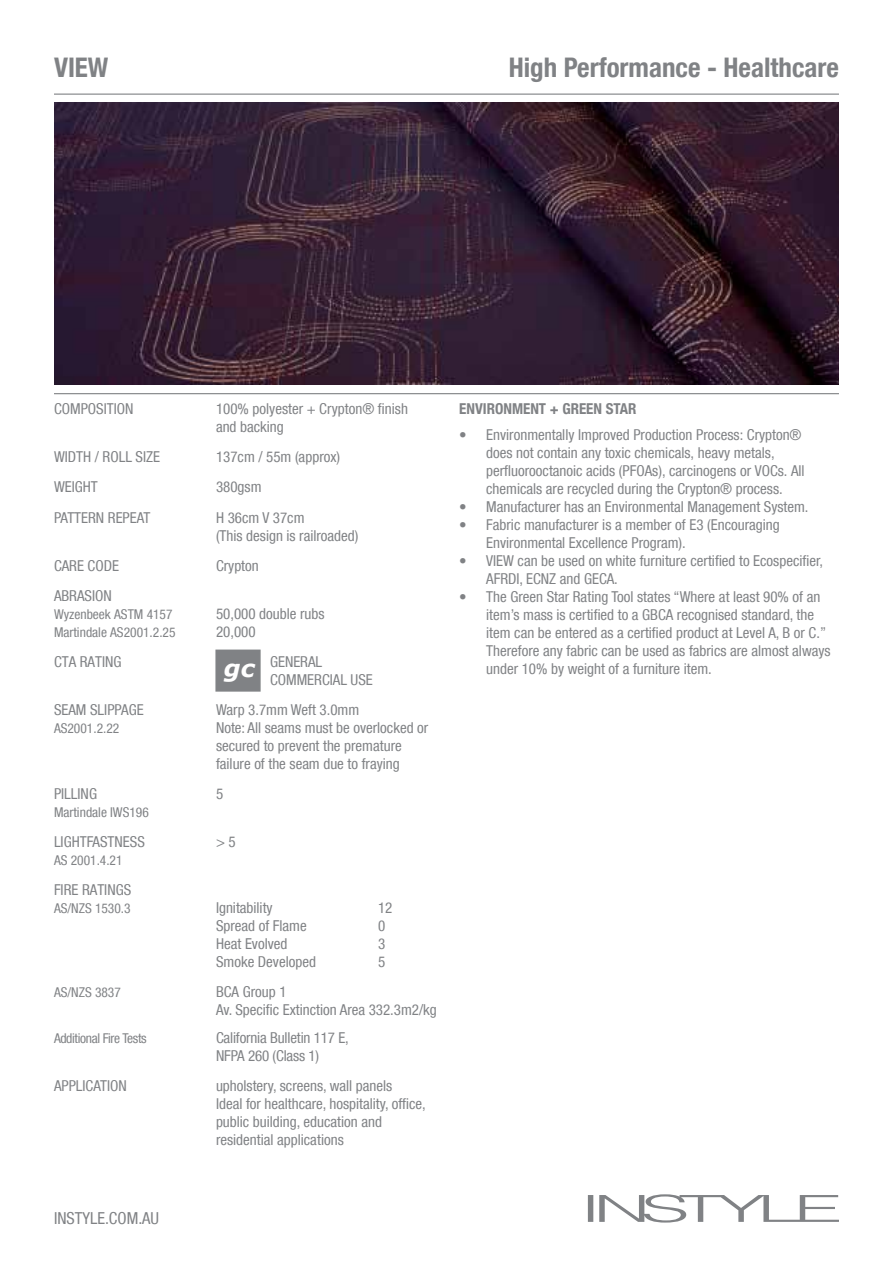
<style>
.page{position:relative;width:893px;height:1263px;background:#fff}
.page>*{position:absolute;margin:0;border:0;box-sizing:border-box;transform-origin:0 0}
.t1{font:700 condensed 27px "Helvetica Neue LT Com";color:#808285}
.t2{font:italic 700 24px "Verdana";color:#fff}
.t3{font:condensed 16.5px "Helvetica Neue LT Com";color:#808285}
.t4{font:condensed 15px/18px "Helvetica Neue LT Com";color:#808285}
.t5{font:700 condensed 15px "Helvetica Neue LT Com";color:#808285}
.t6{font:condensed 13.5px "Helvetica Neue LT Com";color:#808285}
.t7{font:condensed 13.5px "Helvetica Neue LT Com";letter-spacing:-.025em;color:#808285}
.s1{font-size:15px}
</style>
<div class="page">
<svg style="left:588px;top:1194px;width:251px;height:28px"></svg>
<hr style="left:54px;top:94px;width:785px;height:1px;background:#808285">
<hr style="left:54px;top:393px;width:785px;height:1px;background:#808285">
<div style="left:215px;top:649px;width:46px;height:43px;background:#808285;border:2px solid #808285"></div>
<img style="left:54px;top:102px;width:785px;height:282px">
<h1 class="t1" style="left:54px;top:52px;width:56px">VIEW</h1>
<h1 class="t1" style="left:509px;top:52px;width:332px">High Performance - Healthcare</h1>
<p class="t4" style="left:54px;top:400px;width:81px">COMPOSITION</p>
<p class="t4" style="left:216px;top:400px;width:193px">100% polyester + Crypton® finish and backing</p>
<p class="t4" style="left:54px;top:448px;width:103px">WIDTH / ROLL SIZE</p>
<p class="t4" style="left:216px;top:448px;width:126px">137cm / 55m (approx)</p>
<p class="t4" style="left:54px;top:478px;width:45px">WEIGHT</p>
<p class="t4" style="left:216px;top:478px;width:47px">380gsm</p>
<p class="t4" style="left:54px;top:508px;width:98px">PATTERN REPEAT</p>
<p class="t4" style="left:216px;top:508px;width:144px">H 36cm V 37cm<br>(This design is railroaded)</p>
<p class="t4" style="left:54px;top:556px;width:65px">CARE CODE</p>
<p class="t4" style="left:216px;top:556px;width:44px">Crypton</p>
<p class="t4" style="left:54px;top:586px;width:45px">ABRASION</p>
<p class="t6" style="left:54px;top:606px;width:76px">Wyzenbeek ASTM</p>
<p class="t6" style="left:147px;top:606px;width:27px">4157</p>
<p class="t4" style="left:216px;top:604px;width:110px">50,000 double rubs</p>
<p class="t6" style="left:54px;top:624px;width:123px">Martindale AS2001.2.25</p>
<p class="t4" style="left:216px;top:622px;width:41px">20,000</p>
<p class="t4" style="left:54px;top:652px;width:69px">CTA RATIN G</p>
<p class="t4" style="left:270px;top:652px;width:53px">GENERAL<br>COMME</p>
<p class="t5" style="left:459px;top:400px;width:179px">ENVIRONMENT + GREEN STAR</p>
<p class="t4" style="left:486px;top:425px;width:320px;text-indent:-27px">• Environmentally Improved Production Process: Crypton® does not contain any toxic chemicals, heavy metals, perfluorooctanoic acids (PFOAs), carcinogens or VOCs. All chemicals are recycled during the Crypton® process.</p>
<p class="t4" style="left:459px;top:497px;width:351px">• Manufacturer has an Environmental Management System.</p>
<p class="t4" style="left:486px;top:515px;width:295px;text-indent:-27px">• Fabric manufacturer is a member of E3 (Encouraging<br>Environmental Excellence Program).</p>
<p class="t4" style="left:486px;top:551px;width:338px;text-indent:-27px">• VIEW can be used on white furniture certified to Ecospecifier,<br>AFRDI, ECNZ and GECA.</p>
<p class="t4" style="left:486px;top:587px;width:346px;text-indent:-27px">• The Green Star Rating Tool states “Where at least 90% of an item’s mass is certified to a GBCA recognised standard, the item can be entered as a certified product at Level A, B or C.” Therefore any fabric can be used as fabrics are almost always</p>
<h2 class="t2" style="left:224px;top:651px;width:32px">gc</h2>
<p class="t4" style="left:486px;top:659px;width:227px">under 10% by weight of a furniture item.</p>
<p class="t4" style="left:314px;top:670px;width:45px">RCIAL USE</p>
<p class="t4" style="left:54px;top:700px;width:91px">SEAM SLI PPAGE</p>
<p class="t4" style="left:216px;top:700px;width:145px">Warp 3.7mm Weft 3.0mm</p>
<p class="t6" style="left:54px;top:720px;width:67px">AS2001.2.22</p>
<p class="t4" style="left:216px;top:718px;width:214px">Note: All seams must be overlocked or secured to prevent the premature failure of the seam due to fraying</p>
<p class="t4" style="left:54px;top:784px;width:14px">PILLIN</p>
<p class="t4" style="left:89px;top:784px;width:10px">G</p>
<p class="t4" style="left:216px;top:784px;width:9px">5</p>
<p class="t6" style="left:54px;top:804px;width:96px">Martindale IWS196</p>
<p class="t4" style="left:54px;top:832px;width:55px">LI GHTFASTNESS</p>
<p class="t4" style="left:216px;top:832px;width:21px">&gt; 5</p>
<p class="t6" style="left:54px;top:852px;width:70px">AS 2001.4.21</p>
<p class="t4" style="left:54px;top:880px;width:78px">FIRE RATIN GS</p>
<p class="t6" style="left:54px;top:900px;width:115px">AS/NZS 1530.3 <span class="s1">I</span></p>
<p class="t4" style="left:219px;top:898px;width:55px">gnitability</p>
<p class="t4" style="left:378px;top:898px;width:16px">12</p>
<p class="t4" style="left:166px;top:916px;width:30px">S</p>
<p class="t4" style="left:224px;top:916px;width:85px">pread of Flame</p>
<p class="t4" style="left:378px;top:916px;width:9px">0</p>
<p class="t4" style="left:216px;top:934px;width:73px">Heat Evolved</p>
<p class="t4" style="left:378px;top:934px;width:9px">3</p>
<p class="t4" style="left:54px;top:952px;width:44px">S</p>
<p class="t4" style="left:224px;top:952px;width:94px">moke Developed</p>
<p class="t4" style="left:378px;top:952px;width:9px">5</p>
<p class="t6" style="left:54px;top:984px;width:68px">AS/NZS 3837</p>
<p class="t4" style="left:216px;top:982px;width:222px">BCA Group 1<br>Av. Specific Extinction Area 332.3m2/kg</p>
<p class="t7" style="left:54px;top:1030px;width:94px">Additional Fire Tests</p>
<p class="t4" style="left:216px;top:1028px;width:134px">California Bulletin 117 E,</p>
<p class="t4" style="left:54px;top:1046px;width:44px">N</p>
<p class="t4" style="left:224px;top:1046px;width:96px">FPA 260 (Class 1)</p>
<p class="t4" style="left:54px;top:1076px;width:54px">APPLI CATION</p>
<p class="t4" style="left:216px;top:1076px;width:211px">upholstery, screens, wall panels<br>Ideal for healthcare, hospitality, office, public building, education and residential applications</p>
<p class="t3" style="left:54px;top:1208px;width:107px">instyle.com.au</p>
</div>
